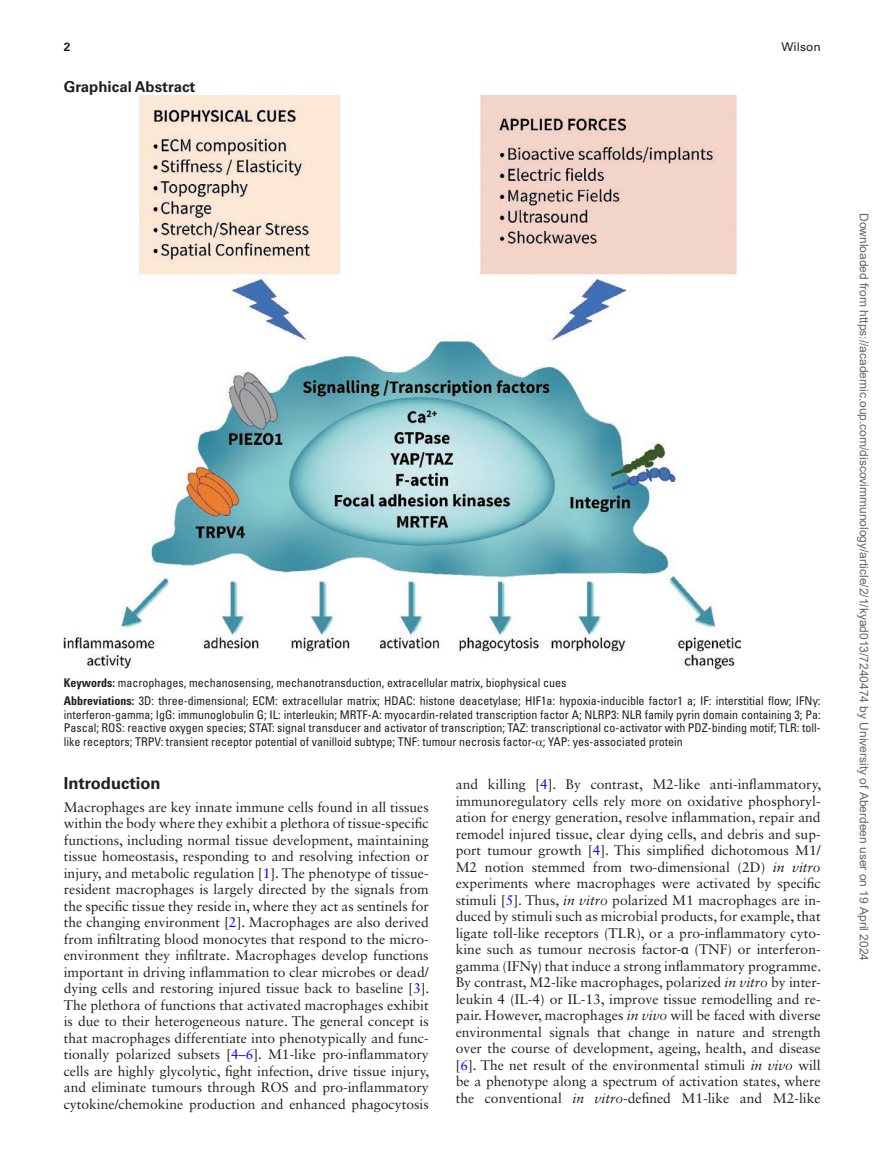
<style>
.page{position:relative;width:893px;height:1174px;background:#fff}
.page>*{position:absolute;margin:0;border:0;box-sizing:border-box;transform-origin:0 0}
.t1{font:700 16.5px "Univers LT Std";color:#231f20}
.t2{font:700 15px "Univers LT Std";color:#231f20}
.t3{font:13.8px/16.5px "Sabon LT Std";color:#231f20;text-align:justify}
.t4{font:condensed 12px/13.5px "Univers LT Std";color:#231f20}
.t5{font:12px "Arial";color:#666}
.t6{font:12px "Univers LT Std";color:#231f20}
.t7{font:700 12px "Univers LT Std";color:#231f20}
.s1{font-weight:700}
.s2{font-family:"Myriad Pro";font-stretch:normal}
.s3{font-family:"Gandhari Unicode";font-stretch:normal}
.s4{color:#00f}
.s5{font-style:italic}
.s6{font-family:"Myriad Pro"}
</style>
<div class="page">
<img style="left:64px;top:95px;width:677px;height:574px">
<p class="t7" style="left:64px;top:40px;width:8px">2</p>
<p class="t6" style="left:781px;top:40px;width:41px">Wilson</p>
<p class="t2" style="left:64px;top:78px;width:133px">Graphical Abstract</p>
<p class="t4" style="left:64px;top:674px;width:758px;line-height:18px"><span class="s1">Keywords:</span> macrophages, mechanosensing, mechanotransduction, extracellular matrix, biophysical cues<br><span class="s1">Abbreviations:</span> 3D: three-dimensional; ECM: extracellular matrix; HDAC: histone deacetylase; HIF1a: hypoxia-inducible factor1 a; IF: interstitial flow; IFN<span class="s2">γ</span>:</p>
<p class="t4" style="left:64px;top:707px;width:758px;text-align:justify">interferon-gamma; IgG: immunoglobulin G; IL: interleukin; MRTF-A: myocardin-related transcription factor A; NLRP3: NLR family pyrin domain containing 3; Pa:<br>Pascal; ROS: reactive oxygen species; STAT: signal transducer and activator of transcription; TAZ: transcriptional co-activator with PDZ-binding motif; TLR: toll&shy;like receptors; TRPV: transient receptor potential of vanilloid subtype; TNF: tumour necrosis factor-<span class="s3">α</span>; YAP: yes-associated protein</p>
<p class="t1" style="left:64px;top:774px;width:98px">Introduction</p>
<p class="t3" style="left:64px;top:798px;width:367px">Macrophages are key innate immune cells found in all tissues within the body where they exhibit a plethora of tissue-specific functions, including normal tissue development, maintaining tissue homeostasis, responding to and resolving infection or injury, and metabolic regulation [<span class="s4">1</span>]. The phenotype of tissue&shy;resident macrophages is largely directed by the signals from the specific tissue they reside in, where they act as sentinels for the changing environment [<span class="s4">2</span>]. Macrophages are also derived from infiltrating blood monocytes that respond to the micro&shy;environment they infiltrate. Macrophages develop functions important in driving inflammation to clear microbes or dead/ dying cells and restoring injured tissue back to baseline [<span class="s4">3</span>].<br>The plethora of functions that activated macrophages exhibit is due to their heterogeneous nature. The general concept is that macrophages differentiate into phenotypically and func&shy;tionally polarized subsets [<span class="s4">4</span>–<span class="s4">6</span>]. M1-like pro-inflammatory cells are highly glycolytic, fight infection, drive tissue injury, and eliminate tumours through ROS and pro-inflammatory cytokine/chemokine production and enhanced phagocytosis</p>
<p class="t3" style="left:456px;top:776px;width:367px">and killing [<span class="s4">4</span>]. By contrast, M2-like anti-inflammatory, immunoregulatory cells rely more on oxidative phosphoryl&shy;ation for energy generation, resolve inflammation, repair and remodel injured tissue, clear dying cells, and debris and sup&shy;port tumour growth [<span class="s4">4</span>]. This simplified dichotomous M1/ M2 notion stemmed from two-dimensional (2D) <span class="s5">in vitro </span>experiments where macrophages were activated by specific stimuli [<span class="s4">5</span>]. Thus, <span class="s5">in vitro</span> polarized M1 macrophages are in&shy;duced by stimuli such as microbial products, for example, that ligate toll-like receptors (TLR), or a pro-inflammatory cyto&shy;kine such as tumour necrosis factor-<span class="s6">α</span> (TNF) or interferon&shy;gamma (IFN<span class="s6">γ</span>) that induce a strong inflammatory programme.<br>By contrast, M2-like macrophages, polarized <span class="s5">in vitro</span> by inter&shy;leukin 4 (IL-4) or IL-13, improve tissue remodelling and re&shy;pair. However, macrophages <span class="s5">in vivo</span> will be faced with diverse environmental signals that change in nature and strength over the course of development, ageing, health, and disease [<span class="s4">6</span>]. The net result of the environmental stimuli <span class="s5">in vivo</span> will be a phenotype along a spectrum of activation states, where the conventional <span class="s5">in vitro</span>-defined M1-like and M2-like</p>
<p class="t5" style="left:868px;top:213px;width:749px;rotate:90deg">Downloaded from https://academic.oup.com/discovimmunology/article/2/1/kyad013/7240474 by University of Aberdeen user on 19 April 2024</p>
</div>
